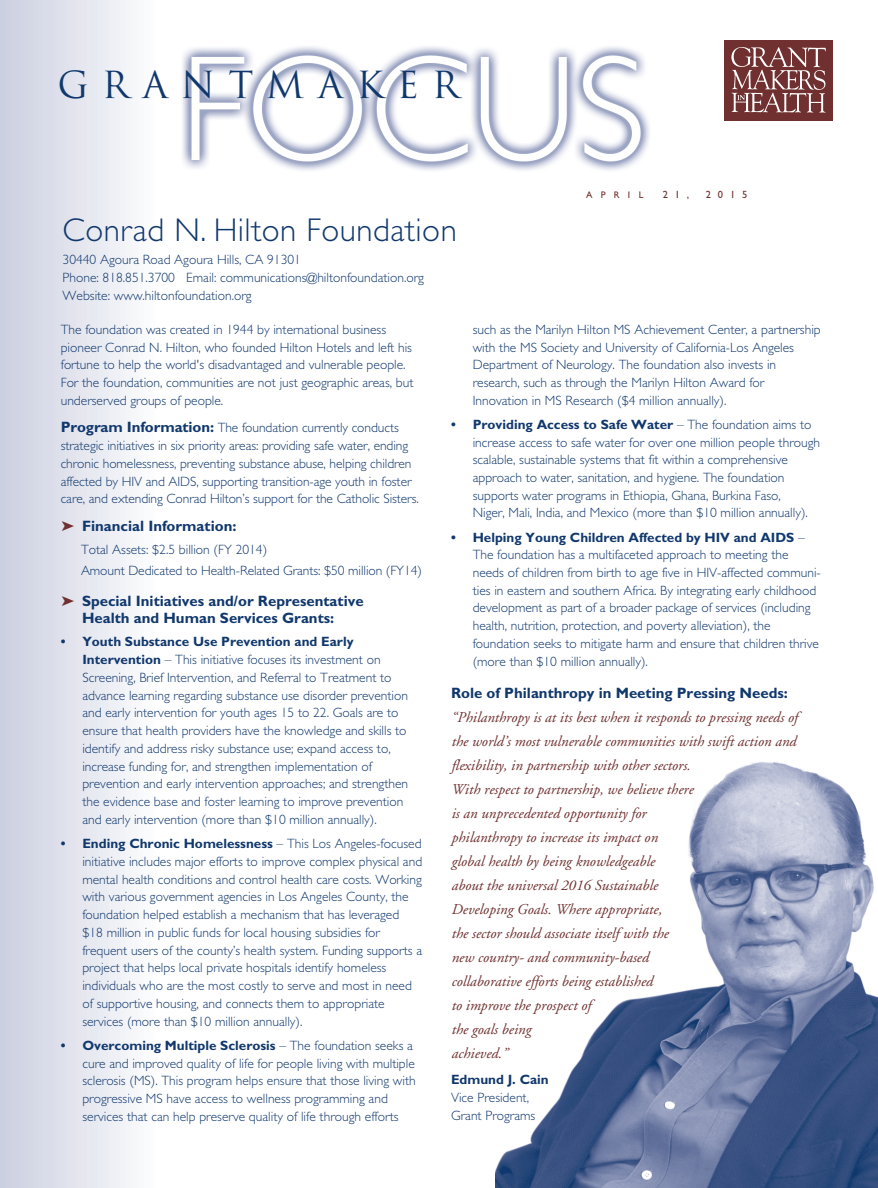
<style>
.page{position:relative;width:878px;height:1188px;background:#fff}
.page>*{position:absolute;margin:0;border:0;box-sizing:border-box;transform-origin:0 0}
.t1{font:36.3px "Trajan";letter-spacing:.36em;color:#11386d}
.t2{font:300 33px "Gill Sans";letter-spacing:.015em;color:#11386d}
.t3{font:italic 15px/24px "Adobe Garamond";color:#6f302f}
.t4{font:700 15px/17.7px "Gill Sans";color:#11386d;text-align:center}
.t5{font:300 13.5px/17.7px "Gill Sans";color:#11386d}
.t6{font:700 13.5px "Gill Sans";color:#11386d}
.t7{font:10.5px "Gill Sans";letter-spacing:.65em;color:#6f302f}
.t8{font:9.6px "Gill Sans";letter-spacing:.865em;color:#6f302f}
.s1{font-weight:700;font-size:15px}
.s2{color:#6f302f}
.s3{font-weight:700}
</style>
<div class="page">
<img style="left:495px;top:762px;width:383px;height:426px">
<div style="left:0;top:0;width:155px;height:1188px;background:linear-gradient(to right,#cacfdf,#fcfcfd)"></div>
<img style="left:182px;top:46px;width:468px;height:125px">
<img style="left:724px;top:40px;width:108px;height:80px">
<h1 class="t1" style="left:57px;top:64px;width:403px">GRANTMAKER</h1>
<h2 class="t2" style="left:63px;top:217px;width:396px">Conrad N. Hilton Foundation</h2>
<p class="t5" style="left:63px;top:252px;width:363px">30440 Agoura Road Agoura Hills, CA 91301<br>Phone: 818.851.3700 Email: communications@hiltonfoundation.org<br>Website: www.hiltonfoundation.org</p>
<p class="t8" style="left:586px;top:191px;width:59px">APRIL</p>
<p class="t7" style="left:662px;top:190px;width:28px">21,</p>
<p class="t7" style="left:705px;top:190px;width:43px">2015</p>
<p class="t5" style="left:61px;top:322px;width:354px">The foundation was created in 1944 by international business pioneer Conrad N. Hilton, who founded Hilton Hotels and left his fortune to help the world's disadvantaged and vulnerable people.<br>For the foundation, communities are not just geographic areas, but underserved groups of people.</p>
<p class="t5" style="left:61px;top:420px;width:359px"><span class="s1">Program Information:</span> The foundation currently conducts strategic initiatives in six priority areas: providing safe water, ending chronic homelessness, preventing substance abuse, helping children affected by HIV and AIDS, supporting transition-age youth in foster care, and extending Conrad Hilton’s support for the Catholic Sisters.</p>
<p class="t4" style="left:62px;top:518px;width:176px"><span class="s2">➤</span> Financial Information:</p>
<p class="t5" style="left:81px;top:540px;width:342px;line-height:21px">Total Assets: $2.5 billion (FY 2014)<br>Amount Dedicated to Health-Related Grants: $50 million (FY14)</p>
<p class="t4" style="left:62px;top:593px;width:304px"><span class="s2">➤</span> Special Initiatives and/or Representative<br>Health and Human Services Grants:</p>
<p class="t5" style="left:82px;top:634px;width:327px;text-indent:-22px"><span class="s3">• Youth Substance Use Prevention and Early Intervention</span> – This initiative focuses its investment on Screening, Brief Intervention, and Referral to Treatment to advance learning regarding substance use disorder prevention and early intervention for youth ages 15 to 22. Goals are to ensure that health providers have the knowledge and skills to identify and address risky substance use; expand access to, increase funding for, and strengthen implementation of prevention and early intervention approaches; and strengthen the evidence base and foster learning to improve prevention and early intervention (more than $10 million annually).</p>
<p class="t5" style="left:82px;top:836px;width:341px;text-indent:-22px"><span class="s3">• Ending Chronic Homelessness</span> – This Los Angeles-focused initiative includes major efforts to improve complex physical and mental health conditions and control health care costs. Working with various government agencies in Los Angeles County, the foundation helped establish a mechanism that has leveraged $18 million in public funds for local housing subsidies for frequent users of the county’s health system. Funding supports a project that helps local private hospitals identify homeless individuals who are the most costly to serve and most in need of supportive housing, and connects them to appropriate services (more than $10 million annually).</p>
<p class="t5" style="left:82px;top:1038px;width:335px;text-indent:-22px"><span class="s3">• Overcoming Multiple Sclerosis</span> – The foundation seeks a cure and improved quality of life for people living with multiple sclerosis (MS). This program helps ensure that those living with progressive MS have access to wellness programming and services that can help preserve quality of life through efforts</p>
<p class="t5" style="left:472px;top:322px;width:349px">such as the Marilyn Hilton MS Achievement Center, a partnership with the MS Society and University of California-Los Angeles Department of Neurology. The foundation also invests in research, such as through the Marilyn Hilton Award for Innovation in MS Research ($4 million annually).</p>
<p class="t5" style="left:472px;top:417px;width:349px;text-indent:-22px"><span class="s3">• Providing Access to Safe Water</span> – The foundation aims to increase access to safe water for over one million people through scalable, sustainable systems that fit within a comprehensive approach to water, sanitation, and hygiene. The foundation supports water programs in Ethiopia, Ghana, Burkina Faso,<br>Niger, Mali, India, and Mexico (more than $10 million annually).</p>
<p class="t5" style="left:472px;top:530px;width:349px;text-indent:-22px"><span class="s3">• Helping Young Children Affected by HIV and AIDS</span> – The foundation has a multifaceted approach to meeting the needs of children from birth to age five in HIV-affected communi&shy;ties in eastern and southern Africa. By integrating early childhood development as part of a broader package of services (including health, nutrition, protection, and poverty alleviation), the foundation seeks to mitigate harm and ensure that children thrive (more than $10 million annually).</p>
<p class="t4" style="left:451px;top:686px;width:338px">Role of Philanthropy in Meeting Pressing Needs:</p>
<p class="t3" style="left:451px;top:707px;width:348px">“Philanthropy is at its best when it responds to pressing needs of the world’s most vulnerable communities with swift action and flexibility, in partnership with other sectors.<br>With respect to partnership, we believe there<br>is an unprecedented opportunity for<br>philanthropy to increase its impact on<br>global health by being knowledgeable<br>about the universal 2016 Sustainable<br>Developing Goals. Where appropriate,<br>the sector should associate itself with the<br>new country- and community-based<br>collaborative efforts being established<br>to improve the prospect of<br>the goals being<br>achieved.”</p>
<p class="t6" style="left:451px;top:1075px;width:99px">Edmund J. Cain</p>
<p class="t5" style="left:451px;top:1090px;width:86px">Vice President,<br>Grant Programs</p>
</div>
